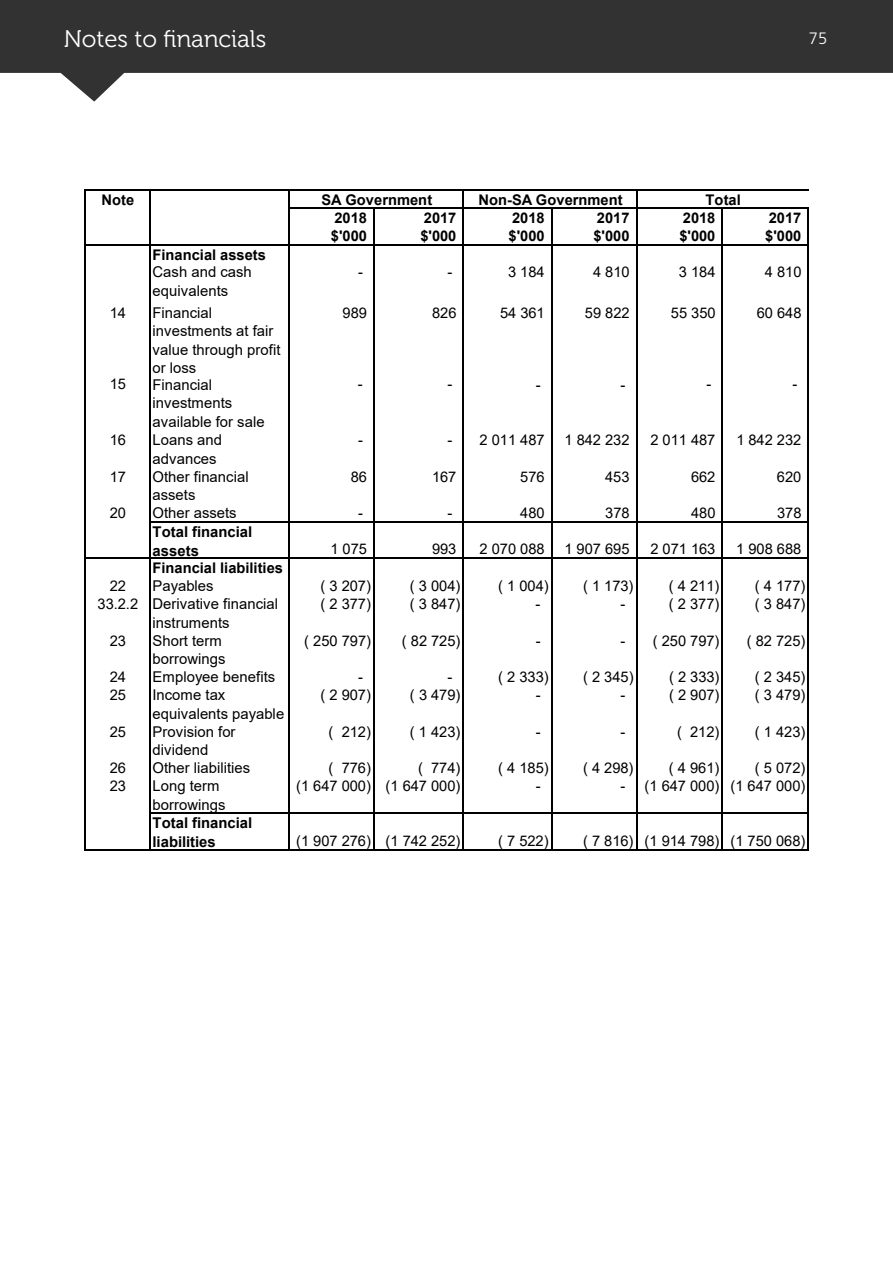
<style>
.page{position:relative;width:893px;height:1263px;background:#fff}
.page>*{position:absolute;margin:0;border:0;box-sizing:border-box;transform-origin:0 0}
.t1{font:24px "Museo 300";color:#fff}
.t2{font:300 16.5px "Frutiger";color:#fff}
.t3{font:14.85px/18.6px "Arial";letter-spacing:.005em;color:#000}
.t4{font:700 14.85px/19px "Arial";color:#000}
.t5{font:14.7px "Arial";color:#000}
.t6{font:700 14.7px "Arial";color:#000}
</style>
<div class="page">
<svg style="left:0;top:0;width:893px;height:102px;fill:#333233"></svg>
<hr style="left:84px;top:189px;width:1px;height:661px;background:#000">
<hr style="left:149px;top:191px;width:1px;height:659px;background:#000">
<hr style="left:288px;top:191px;width:2px;height:659px;background:#000">
<hr style="left:463px;top:191px;width:1px;height:659px;background:#000">
<hr style="left:636px;top:191px;width:1px;height:659px;background:#000">
<hr style="left:373px;top:209px;width:2px;height:641px;background:#000">
<hr style="left:551px;top:209px;width:1px;height:641px;background:#000">
<hr style="left:722px;top:209px;width:1px;height:641px;background:#000">
<hr style="left:808px;top:209px;width:1px;height:641px;background:#000">
<hr style="left:85px;top:189px;width:723px;height:2px;background:#000">
<hr style="left:290px;top:208px;width:519px;height:1px;background:#000">
<hr style="left:85px;top:244px;width:724px;height:1px;background:#000">
<hr style="left:150px;top:521px;width:659px;height:2px;background:#000">
<hr style="left:85px;top:558px;width:724px;height:1px;background:#000">
<hr style="left:150px;top:813px;width:659px;height:1px;background:#000">
<hr style="left:85px;top:849px;width:724px;height:1px;background:#000">
<h1 class="t1" style="left:64px;top:26px;width:204px">Notes to financials</h1>
<p class="t2" style="left:809px;top:29px;width:20px">75</p>
<p class="t6" style="left:101px;top:189px;width:34px">Note</p>
<p class="t6" style="left:153px;top:244px;width:115px">Financial assets</p>
<p class="t3" style="left:153px;top:263px;width:101px">Cash and cash equivalents</p>
<p class="t6" style="left:322px;top:189px;width:112px">SA Government</p>
<p class="t6" style="left:478px;top:189px;width:146px">Non-SA Government</p>
<p class="t6" style="left:705px;top:189px;width:37px">Total</p>
<p class="t6" style="left:334px;top:208px;width:34px">2018</p>
<p class="t6" style="left:424px;top:208px;width:34px">2017</p>
<p class="t6" style="left:512px;top:208px;width:34px">2018</p>
<p class="t6" style="left:597px;top:208px;width:34px">2017</p>
<p class="t6" style="left:683px;top:208px;width:34px">2018</p>
<p class="t6" style="left:769px;top:208px;width:34px">2017</p>
<p class="t6" style="left:331px;top:226px;width:38px">$'000</p>
<p class="t6" style="left:420px;top:226px;width:38px">$'000</p>
<p class="t6" style="left:509px;top:226px;width:38px">$'000</p>
<p class="t6" style="left:593px;top:226px;width:38px">$'000</p>
<p class="t6" style="left:679px;top:226px;width:38px">$'000</p>
<p class="t6" style="left:765px;top:226px;width:38px">$'000</p>
<p class="t5" style="left:358px;top:262px;width:6px">-</p>
<p class="t5" style="left:447px;top:262px;width:6px">-</p>
<p class="t5" style="left:508px;top:262px;width:38px">3 184</p>
<p class="t5" style="left:593px;top:262px;width:38px">4 810</p>
<p class="t5" style="left:679px;top:262px;width:38px">3 184</p>
<p class="t5" style="left:765px;top:262px;width:38px">4 810</p>
<p class="t5" style="left:110px;top:302px;width:18px">14</p>
<p class="t5" style="left:343px;top:302px;width:26px">989</p>
<p class="t5" style="left:432px;top:302px;width:26px">826</p>
<p class="t5" style="left:500px;top:302px;width:46px">54 361</p>
<p class="t5" style="left:585px;top:302px;width:46px">59 822</p>
<p class="t5" style="left:671px;top:302px;width:46px">55 350</p>
<p class="t5" style="left:757px;top:302px;width:46px">60 648</p>
<p class="t3" style="left:153px;top:303px;width:129px">Financial investments at fair value through profit or loss</p>
<p class="t5" style="left:110px;top:374px;width:18px">15</p>
<p class="t5" style="left:358px;top:374px;width:6px">-</p>
<p class="t5" style="left:447px;top:374px;width:6px">-</p>
<p class="t3" style="left:536px;top:375px;width:6px">-</p>
<p class="t3" style="left:620px;top:375px;width:6px">-</p>
<p class="t5" style="left:706px;top:374px;width:6px">-</p>
<p class="t5" style="left:792px;top:374px;width:6px">-</p>
<p class="t3" style="left:153px;top:375px;width:114px">Financial investments available for sale</p>
<p class="t5" style="left:110px;top:430px;width:18px">16</p>
<p class="t5" style="left:358px;top:430px;width:6px">-</p>
<p class="t5" style="left:447px;top:430px;width:99px">- 2 011 487</p>
<p class="t5" style="left:564px;top:430px;width:67px">1 842 232</p>
<p class="t5" style="left:650px;top:430px;width:67px">2 011 487</p>
<p class="t5" style="left:736px;top:430px;width:67px">1 842 232</p>
<p class="t5" style="left:110px;top:466px;width:18px">17</p>
<p class="t5" style="left:351px;top:466px;width:18px">86</p>
<p class="t5" style="left:432px;top:466px;width:26px">167</p>
<p class="t5" style="left:520px;top:466px;width:26px">576</p>
<p class="t5" style="left:605px;top:466px;width:26px">453</p>
<p class="t5" style="left:691px;top:466px;width:26px">662</p>
<p class="t5" style="left:777px;top:466px;width:26px">620</p>
<p class="t5" style="left:110px;top:503px;width:18px">20</p>
<p class="t5" style="left:358px;top:503px;width:6px">-</p>
<p class="t5" style="left:447px;top:503px;width:6px">-</p>
<p class="t5" style="left:520px;top:503px;width:26px">480</p>
<p class="t5" style="left:605px;top:503px;width:26px">378</p>
<p class="t5" style="left:691px;top:503px;width:26px">480</p>
<p class="t5" style="left:777px;top:503px;width:26px">378</p>
<p class="t5" style="left:330px;top:539px;width:38px">1 075</p>
<p class="t5" style="left:432px;top:539px;width:26px">993</p>
<p class="t5" style="left:480px;top:539px;width:67px">2 070 088</p>
<p class="t5" style="left:564px;top:539px;width:67px">1 907 695</p>
<p class="t5" style="left:650px;top:539px;width:67px">2 071 163</p>
<p class="t5" style="left:736px;top:539px;width:67px">1 908 688</p>
<p class="t5" style="left:110px;top:576px;width:18px">22</p>
<p class="t5" style="left:320px;top:576px;width:52px">( 3 207)</p>
<p class="t5" style="left:410px;top:576px;width:52px">( 3 004)</p>
<p class="t5" style="left:498px;top:576px;width:52px">( 1 004)</p>
<p class="t5" style="left:583px;top:576px;width:52px">( 1 173)</p>
<p class="t5" style="left:669px;top:576px;width:52px">( 4 211)</p>
<p class="t5" style="left:755px;top:576px;width:52px">( 4 177)</p>
<p class="t5" style="left:98px;top:594px;width:42px">33.2.2</p>
<p class="t5" style="left:320px;top:594px;width:52px">( 2 377)</p>
<p class="t5" style="left:410px;top:594px;width:52px">( 3 847)</p>
<p class="t5" style="left:536px;top:594px;width:6px">-</p>
<p class="t5" style="left:620px;top:594px;width:6px">-</p>
<p class="t5" style="left:669px;top:594px;width:52px">( 2 377)</p>
<p class="t5" style="left:755px;top:594px;width:52px">( 3 847)</p>
<p class="t5" style="left:110px;top:630px;width:18px">23</p>
<p class="t5" style="left:304px;top:630px;width:68px">( 250 797)</p>
<p class="t5" style="left:402px;top:630px;width:60px">( 82 725)</p>
<p class="t5" style="left:536px;top:630px;width:6px">-</p>
<p class="t5" style="left:621px;top:630px;width:100px">- ( 250 797)</p>
<p class="t5" style="left:747px;top:630px;width:60px">( 82 725)</p>
<p class="t5" style="left:110px;top:667px;width:18px">24</p>
<p class="t5" style="left:358px;top:667px;width:6px">-</p>
<p class="t5" style="left:447px;top:667px;width:6px">-</p>
<p class="t5" style="left:498px;top:667px;width:52px">( 2 333)</p>
<p class="t5" style="left:583px;top:667px;width:52px">( 2 345)</p>
<p class="t5" style="left:669px;top:667px;width:52px">( 2 333)</p>
<p class="t5" style="left:755px;top:667px;width:52px">( 2 345)</p>
<p class="t5" style="left:110px;top:685px;width:18px">25</p>
<p class="t5" style="left:320px;top:685px;width:52px">( 2 907)</p>
<p class="t5" style="left:410px;top:685px;width:52px">( 3 479)</p>
<p class="t5" style="left:536px;top:685px;width:6px">-</p>
<p class="t5" style="left:621px;top:685px;width:6px">-</p>
<p class="t5" style="left:669px;top:685px;width:52px">( 2 907)</p>
<p class="t5" style="left:755px;top:685px;width:52px">( 3 479)</p>
<p class="t5" style="left:110px;top:721px;width:18px">25</p>
<p class="t5" style="left:329px;top:721px;width:44px">( 212)</p>
<p class="t5" style="left:410px;top:721px;width:52px">( 1 423)</p>
<p class="t5" style="left:536px;top:721px;width:6px">-</p>
<p class="t5" style="left:620px;top:721px;width:6px">-</p>
<p class="t5" style="left:677px;top:721px;width:44px">( 212)</p>
<p class="t5" style="left:755px;top:721px;width:52px">( 1 423)</p>
<p class="t5" style="left:110px;top:758px;width:18px">26</p>
<p class="t5" style="left:329px;top:758px;width:44px">( 776)</p>
<p class="t5" style="left:418px;top:758px;width:44px">( 774)</p>
<p class="t5" style="left:498px;top:758px;width:52px">( 4 185)</p>
<p class="t5" style="left:583px;top:758px;width:52px">( 4 298)</p>
<p class="t5" style="left:669px;top:758px;width:52px">( 4 961)</p>
<p class="t5" style="left:755px;top:758px;width:52px">( 5 072)</p>
<p class="t5" style="left:110px;top:776px;width:18px">23</p>
<p class="t5" style="left:296px;top:776px;width:166px">(1 647 000) (1 647 000)</p>
<p class="t5" style="left:536px;top:776px;width:6px">-</p>
<p class="t5" style="left:620px;top:776px;width:186px">- (1 647 000) (1 647 000)</p>
<p class="t3" style="left:153px;top:431px;width:71px">Loans and advances</p>
<p class="t3" style="left:153px;top:467px;width:98px">Other financial assets</p>
<p class="t3" style="left:153px;top:504px;width:86px">Other assets</p>
<p class="t4" style="left:153px;top:522px;width:101px">Total financial assets</p>
<p class="t6" style="left:153px;top:558px;width:132px">Financial liabilities</p>
<p class="t3" style="left:153px;top:595px;width:127px">Derivative financial instruments</p>
<p class="t3" style="left:153px;top:576px;width:63px">Payables</p>
<p class="t3" style="left:153px;top:631px;width:74px">Short term borrowings</p>
<p class="t3" style="left:153px;top:668px;width:133px">Employee benefits<br>Income tax equivalents payable<br>Provision for dividend</p>
<p class="t3" style="left:153px;top:758px;width:99px">Other liabilities</p>
<p class="t3" style="left:153px;top:777px;width:74px">Long term borrowings</p>
<p class="t4" style="left:153px;top:814px;width:101px">Total financial liabilities</p>
<p class="t5" style="left:296px;top:830px;width:166px">(1 907 276) (1 742 252)</p>
<p class="t5" style="left:498px;top:830px;width:52px">( 7 522)</p>
<p class="t5" style="left:583px;top:830px;width:224px">( 7 816) (1 914 798) (1 750 068)</p>
</div>
